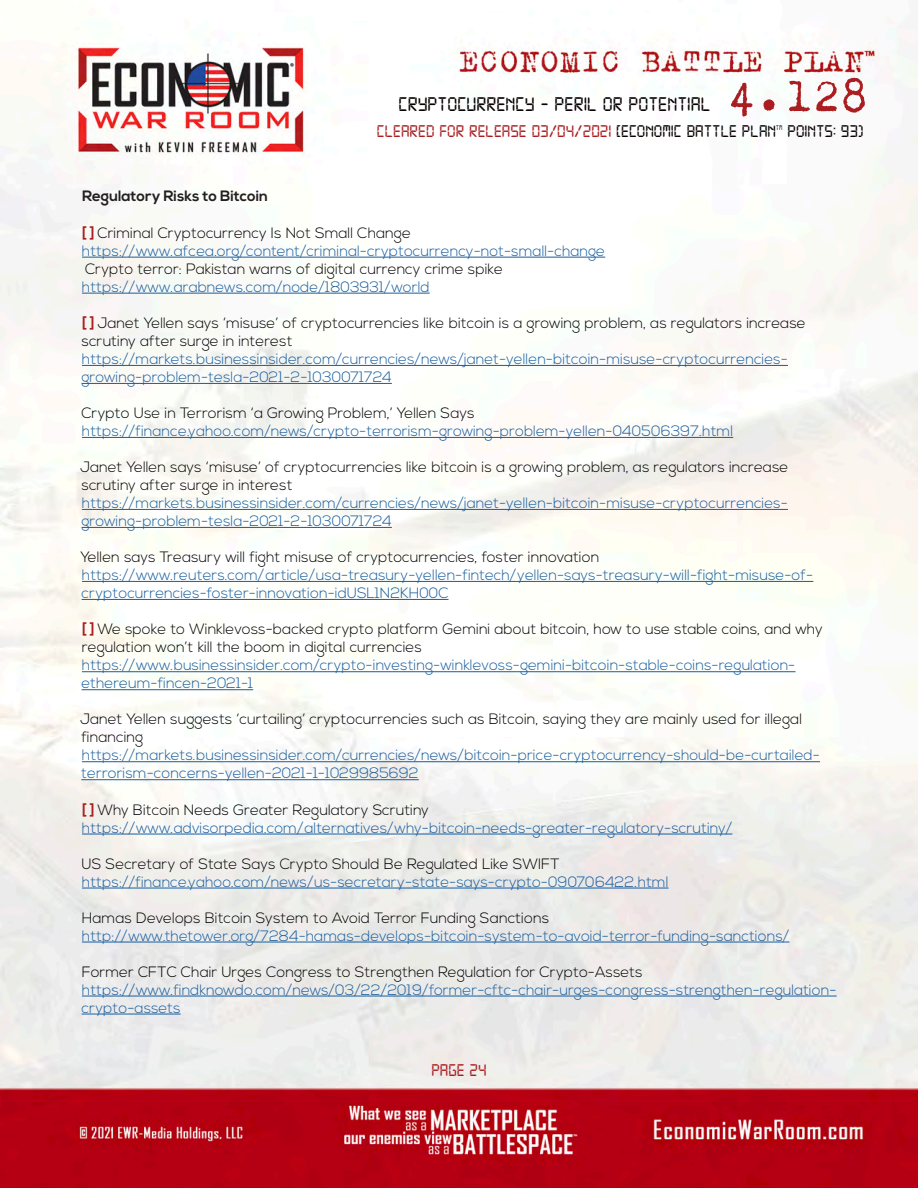
<style>
.page{position:relative;width:918px;height:1188px;background:#fff}
.page>*{position:absolute;margin:0;border:0;box-sizing:border-box;transform-origin:0 0}
.t1{font:51px "Trixie";color:#aa1e21}
.t2{font:21px "Digital 7";color:#080302}
.t3{font:18px "Digital 7";color:#aa1e21}
.t4{font:18px "Digital 7";color:#080302}
.t5{font:300 15px/18px "Nexa";color:#175d9e}
.t6{font:300 15px/18px "Nexa";color:#000}
.t7{font:700 15px "Nexa";color:#231f20}
.t8{font:7.05px "Digital 7";color:#080302}
.s1{color:#080302}
.s2{font-weight:700;color:#aa1e21}
</style>
<div class="page">
<img style="left:0;top:5px;width:918px;height:1183px">
<hr style="left:82px;top:257px;width:523px;height:1px;background:#175d9e">
<hr style="left:82px;top:293px;width:348px;height:1px;background:#175d9e">
<hr style="left:82px;top:365px;width:706px;height:1px;background:#175d9e">
<hr style="left:82px;top:383px;width:310px;height:1px;background:#175d9e">
<hr style="left:82px;top:437px;width:651px;height:1px;background:#175d9e">
<hr style="left:82px;top:509px;width:706px;height:1px;background:#175d9e">
<hr style="left:82px;top:527px;width:310px;height:1px;background:#175d9e">
<hr style="left:82px;top:581px;width:731px;height:1px;background:#175d9e">
<hr style="left:82px;top:599px;width:367px;height:1px;background:#175d9e">
<hr style="left:82px;top:671px;width:713px;height:1px;background:#175d9e">
<hr style="left:82px;top:689px;width:171px;height:1px;background:#175d9e">
<hr style="left:82px;top:761px;width:738px;height:1px;background:#175d9e">
<hr style="left:81px;top:779px;width:338px;height:1px;background:#175d9e">
<hr style="left:82px;top:834px;width:650px;height:1px;background:#175d9e">
<hr style="left:82px;top:888px;width:587px;height:1px;background:#175d9e">
<hr style="left:82px;top:942px;width:707px;height:1px;background:#175d9e">
<hr style="left:82px;top:996px;width:755px;height:1px;background:#175d9e">
<hr style="left:82px;top:1014px;width:99px;height:1px;background:#175d9e">
<h1 class="t1" style="left:728px;top:62px;width:142px">4.128</h1>
<p class="t3" style="left:377px;top:123px;width:401px">CLEARED FOR RELEASE 03/04/2021 <span class="s1">[ECONOMIC BATTLE PLAN</span></p>
<p class="t8" style="left:776px;top:124px;width:8px">TM</p>
<p class="t4" style="left:788px;top:123px;width:78px">POINTS: 93)</p>
<h2 class="t2" style="left:399px;top:95px;width:314px">CRYPTOCURRENCY - PERIL OR POTENTIAL</h2>
<p class="t7" style="left:82px;top:187px;width:188px">Regulatory Risks to Bitcoin</p>
<p class="t6" style="left:82px;top:224px;width:330px"><span class="s2">[ ]</span> Criminal Cryptocurrency Is Not Small Change</p>
<p class="t5" style="left:82px;top:242px;width:525px">https://www.afcea.org/content/criminal-cryptocurrency-not-small-change</p>
<p class="t6" style="left:85px;top:260px;width:419px">Crypto terror: Pakistan warns of digital currency crime spike</p>
<p class="t5" style="left:82px;top:278px;width:349px">https://www.arabnews.com/node/1803931/world</p>
<p class="t6" style="left:82px;top:314px;width:726px"><span class="s2">[ ]</span> Janet Yellen says ‘misuse’ of cryptocurrencies like bitcoin is a growing problem, as regulators increase scrutiny after surge in interest</p>
<p class="t5" style="left:82px;top:350px;width:708px">https://markets.businessinsider.com/currencies/news/janet-yellen-bitcoin-misuse-cryptocurrencies&shy;growing-problem-tesla-2021-2-1030071724</p>
<p class="t6" style="left:81px;top:404px;width:395px">Crypto Use in Terrorism ‘a Growing Problem,’ Yellen Says</p>
<p class="t5" style="left:82px;top:422px;width:653px">https://finance.yahoo.com/news/crypto-terrorism-growing-problem-yellen-040506397.html</p>
<p class="t6" style="left:80px;top:458px;width:710px">Janet Yellen says ‘misuse’ of cryptocurrencies like bitcoin is a growing problem, as regulators increase scrutiny after surge in interest</p>
<p class="t5" style="left:82px;top:494px;width:708px">https://markets.businessinsider.com/currencies/news/janet-yellen-bitcoin-misuse-cryptocurrencies&shy;growing-problem-tesla-2021-2-1030071724</p>
<p class="t6" style="left:80px;top:548px;width:521px">Yellen says Treasury will fight misuse of cryptocurrencies, foster innovation</p>
<p class="t5" style="left:82px;top:566px;width:733px">https://www.reuters.com/article/usa-treasury-yellen-fintech/yellen-says-treasury-will-fight-misuse-of&shy;cryptocurrencies-foster-innovation-idUSL1N2KH00C</p>
<p class="t6" style="left:82px;top:621px;width:742px"><span class="s2">[ ]</span> We spoke to Winklevoss-backed crypto platform Gemini about bitcoin, how to use stable coins, and why regulation won’t kill the boom in digital currencies</p>
<p class="t5" style="left:82px;top:657px;width:715px">https://www.businessinsider.com/crypto-investing-winklevoss-gemini-bitcoin-stable-coins-regulation&shy;ethereum-fincen-2021-1</p>
<p class="t6" style="left:80px;top:711px;width:723px">Janet Yellen suggests ‘curtailing’ cryptocurrencies such as Bitcoin, saying they are mainly used for illegal financing</p>
<p class="t5" style="left:81px;top:747px;width:740px">https://markets.businessinsider.com/currencies/news/bitcoin-price-cryptocurrency-should-be-curtailed&shy;terrorism-concerns-yellen-2021-1-1029985692</p>
<p class="t6" style="left:82px;top:801px;width:348px"><span class="s2">[ ]</span> Why Bitcoin Needs Greater Regulatory Scrutiny</p>
<p class="t5" style="left:82px;top:819px;width:652px">https://www.advisorpedia.com/alternatives/why-bitcoin-needs-greater-regulatory-scrutiny/</p>
<p class="t6" style="left:82px;top:855px;width:479px">US Secretary of State Says Crypto Should Be Regulated Like SWIFT</p>
<p class="t5" style="left:82px;top:873px;width:588px">https://finance.yahoo.com/news/us-secretary-state-says-crypto-090706422.html</p>
<p class="t6" style="left:82px;top:909px;width:469px">Hamas Develops Bitcoin System to Avoid Terror Funding Sanctions</p>
<p class="t5" style="left:82px;top:927px;width:709px">http://www.thetower.org/7284-hamas-develops-bitcoin-system-to-avoid-terror-funding-sanctions/</p>
<p class="t6" style="left:82px;top:963px;width:562px">Former CFTC Chair Urges Congress to Strengthen Regulation for Crypto-Assets</p>
<p class="t5" style="left:82px;top:981px;width:757px">https://www.findknowdo.com/news/03/22/2019/former-cftc-chair-urges-congress-strengthen-regulation&shy;crypto-assets</p>
<p class="t3" style="left:431px;top:1062px;width:57px">PAGE 24</p>
</div>
